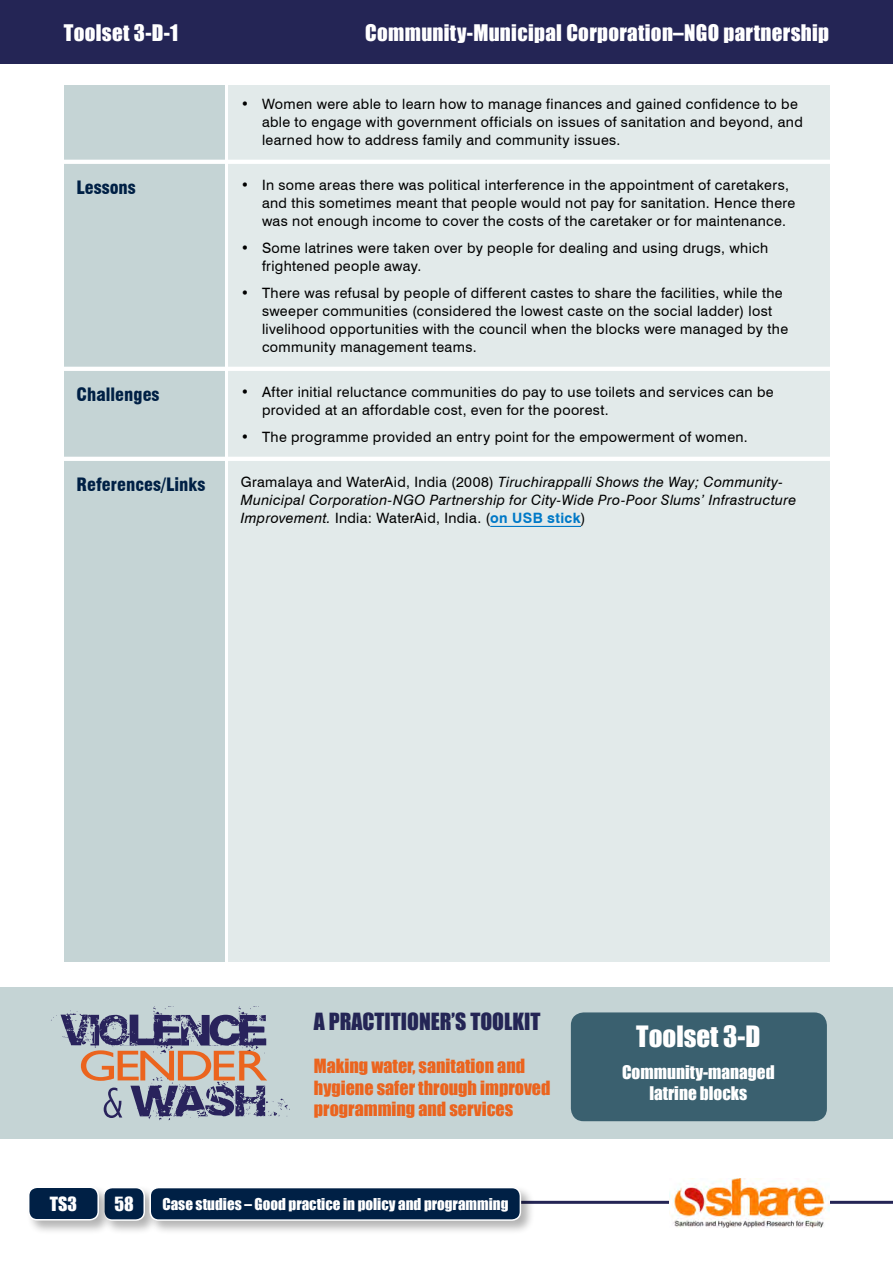
<style>
.page{position:relative;width:893px;height:1263px;background:#fff}
.page>*{position:absolute;margin:0;border:0;box-sizing:border-box;transform-origin:0 0}
.t1{font:43.5px "Gill Sans";letter-spacing:-.075em;color:#eb641e;scale:1.22 1}
.t2{font:27px "Impact";color:#fff}
.t3{font:21.75px "Impact";color:#242555}
.t4{font:21px "Impact";letter-spacing:.015em;color:#fff}
.t5{font:18px/21.6px "Impact";color:#eb641e}
.t6{font:900 condensed 18px "Swiss 721 BT";color:#002045}
.t7{font:18px "Impact";color:#fff}
.t8{font:17.25px/20.7px "Impact";color:#fff;text-align:center}
.t9{font:15px "Impact";color:#fff}
.t10{font:14.25px/18px "Swiss 721 BT";letter-spacing:.025em;color:#000}
.t11{font:italic 14.25px/18px "Swiss 721 BT";letter-spacing:.025em;color:#000}
.s1{font-style:normal}
.s2{font-weight:700;font-style:normal;color:#0079c7}
</style>
<div class="page">
<hr style="left:167px;top:1201px;width:726px;height:3px;background:#242555">
<div style="left:0;top:0;width:893px;height:64px;background:#242555"></div>
<img style="left:669px;top:1178px;width:160px;height:49px">
<div style="left:101px;top:1185px;width:58px;height:50px;background:#000;opacity:.3"></div>
<div style="left:104px;top:1187px;width:40px;height:33px;background:#002045;border-radius:9px"></div>
<div style="left:103px;top:1187px;width:42px;height:34px;border:2px solid #fff;border-radius:9px"></div>
<div style="left:26px;top:1184px;width:87px;height:51px;background:#000;opacity:.3"></div>
<div style="left:29px;top:1187px;width:69px;height:33px;background:#002045;border-radius:9px"></div>
<div style="left:28px;top:1186px;width:71px;height:34px;border:2px solid #fff;border-radius:9px"></div>
<div style="left:64px;top:85px;width:160px;height:876px;background:#c5d4d5"></div>
<div style="left:228px;top:85px;width:601px;height:876px;background:#e2eaea"></div>
<div style="left:147px;top:1185px;width:388px;height:50px;background:#000;opacity:.3"></div>
<div style="left:150px;top:1187px;width:370px;height:33px;background:#002045;border-radius:9px"></div>
<div style="left:149px;top:1187px;width:372px;height:34px;border:2px solid #fff;border-radius:9px"></div>
<div style="left:0;top:987px;width:893px;height:151px;background:#c5d4d5"></div>
<svg style="left:130px;top:1077px;width:158px;height:43px"></svg>
<svg style="left:51px;top:1006px;width:215px;height:48px"></svg>
<svg style="left:104px;top:1087px;width:18px;height:31px"></svg>
<div style="left:571px;top:1012px;width:256px;height:109px;background:#3a606f;border-radius:13px"></div>
<hr style="left:228px;top:160px;width:602px;height:4px;background:#fff">
<hr style="left:228px;top:367px;width:602px;height:4px;background:#fff">
<hr style="left:228px;top:457px;width:602px;height:4px;background:#fff">
<hr style="left:490px;top:526px;width:91px;height:1px;background:#0079c7">
<hr style="left:64px;top:160px;width:164px;height:4px;background:#fff">
<hr style="left:64px;top:367px;width:164px;height:4px;background:#fff">
<hr style="left:64px;top:457px;width:164px;height:4px;background:#fff">
<h3 class="t4" style="left:64px;top:17px;width:116px">Toolset 3-D-1</h3>
<h3 class="t4" style="left:365px;top:17px;width:465px">Community-Municipal Corporation–NGO partnership</h3>
<p class="t6" style="left:77px;top:177px;width:61px">Lessons</p>
<p class="t6" style="left:77px;top:384px;width:85px">Challenges</p>
<p class="t6" style="left:77px;top:474px;width:130px">References/Links</p>
<p class="t10" style="left:262px;top:94px;width:542px;text-indent:-21px">• Women were able to learn how to manage finances and gained confidence to be able to engage with government officials on issues of sanitation and beyond, and learned how to address family and community issues.</p>
<p class="t10" style="left:262px;top:175px;width:535px;text-indent:-21px">• In some areas there was political interference in the appointment of caretakers, and this sometimes meant that people would not pay for sanitation. Hence there was not enough income to cover the costs of the caretaker or for maintenance.</p>
<p class="t10" style="left:262px;top:238px;width:508px;text-indent:-21px">• Some latrines were taken over by people for dealing and using drugs, which frightened people away.</p>
<p class="t10" style="left:262px;top:283px;width:528px;text-indent:-21px">• There was refusal by people of different castes to share the facilities, while the sweeper communities (considered the lowest caste on the social ladder) lost livelihood opportunities with the council when the blocks were managed by the community management teams.</p>
<p class="t10" style="left:262px;top:382px;width:513px;text-indent:-21px">• After initial reluctance communities do pay to use toilets and services can be provided at an affordable cost, even for the poorest.</p>
<p class="t10" style="left:241px;top:427px;width:509px">• The programme provided an entry point for the empowerment of women.</p>
<p class="t11" style="left:241px;top:472px;width:557px"><span class="s1">Gramalaya and WaterAid, India (2008)</span> Tiruchirappalli Shows the Way; Community-<br>Municipal Corporation-NGO Partnership for City-Wide Pro-Poor Slums’ Infrastructure<br>Improvement. <span class="s1">India: WaterAid, India. (</span><span class="s2">on USB stick</span><span class="s1">)</span></p>
<h1 class="t1" style="left:78px;top:1040px;width:156px">GENDER</h1>
<h3 class="t3" style="left:314px;top:1004px;width:228px">A PRACTITIONER’S TOOLKIT</h3>
<p class="t5" style="left:314px;top:1055px;width:238px">Making water, sanitation and hygiene safer through improved programming and services</p>
<p class="t7" style="left:50px;top:1189px;width:29px">TS3</p>
<p class="t7" style="left:114px;top:1190px;width:21px">58</p>
<p class="t9" style="left:162px;top:1193px;width:348px">Case studies – Good practice in policy and programming</p>
<h2 class="t2" style="left:636px;top:1015px;width:126px">Toolset 3-D</h2>
<p class="t8" style="left:622px;top:1061px;width:154px">Community-managed latrine blocks</p>
</div>
